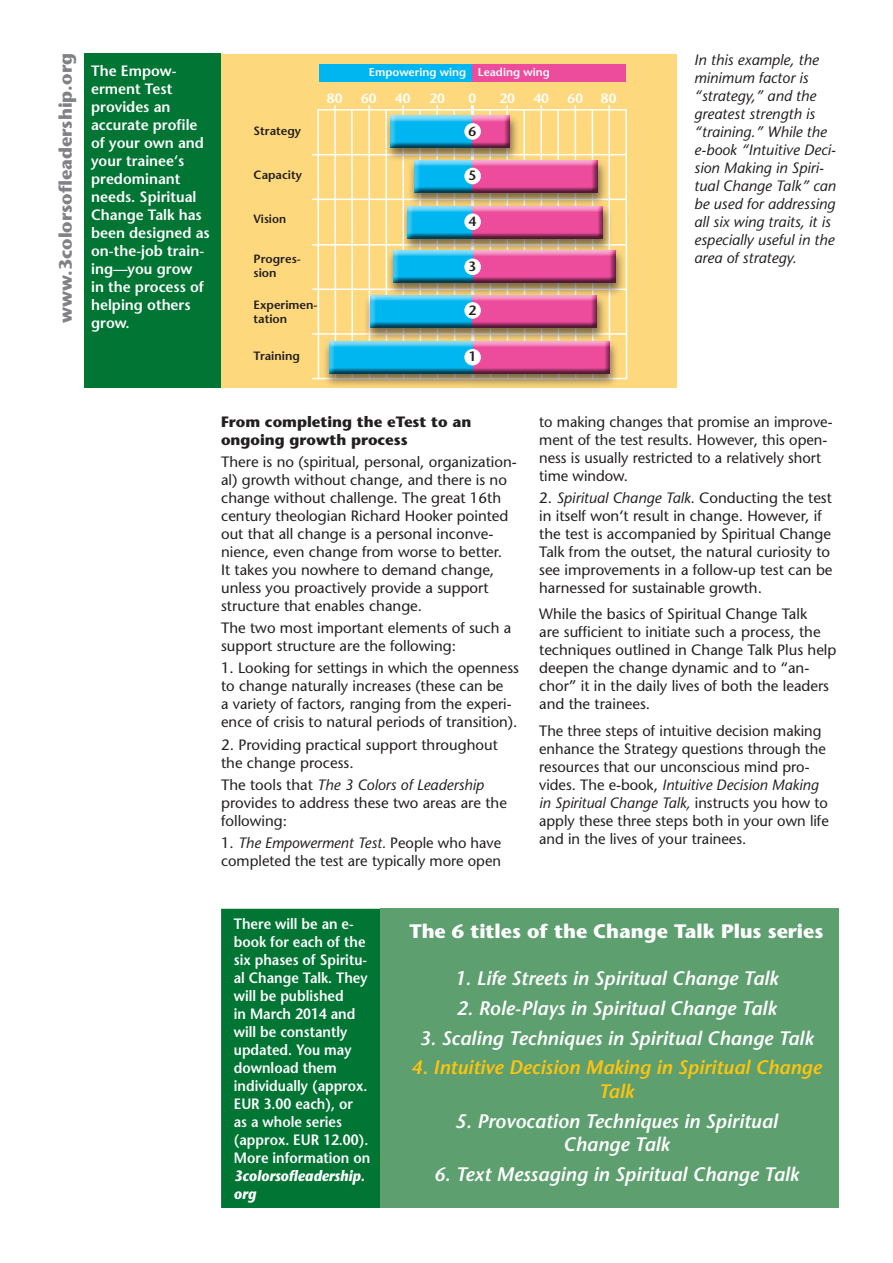
<style>
.page{position:relative;width:893px;height:1263px;background:#fff}
.page>*{position:absolute;margin:0;border:0;box-sizing:border-box;transform-origin:0 0}
.t1{font:italic 600 19.5px/23.4px "Stone Sans";color:#fff;text-align:center}
.t2{font:italic 600 19.5px/23.4px "Stone Sans";color:#fec40e;text-align:center}
.t3{font:700 19.5px "Stone Sans";color:#fff}
.t4{font:700 18px "Stone Sans";color:#808285}
.t5{font:15px/18px "Stone Sans";color:#231f20}
.t6{font:600 15px/18px "Stone Sans";color:#fff;scale:.92 1}
.t7{font:italic 15px/18px "Stone Sans";color:#231f20}
.t8{font:600 15px/18px "Stone Sans";color:#fff}
.t9{font:700 15px/18px "Stone Sans";color:#231f20}
.t10{font:italic 700 15px/18px "Stone Sans";color:#fff;scale:.92 1}
.t11{font:600 13.5px "Stone Sans";color:#fff}
.t12{font:600 13.5px "Stone Sans";color:#231f20}
.t13{font:600 12px/13.5px "Stone Sans";color:#231f20}
.t14{font:600 12px "Stone Sans";color:#231f20;scale:.96 1}
.t15{font:600 11.4px "Stone Sans";color:#fff}
.s1{font-style:italic}
</style>
<div class="page">
<div style="left:221px;top:909px;width:160px;height:299px;background:#007534;border:2px solid #007534"></div>
<div style="left:381px;top:909px;width:458px;height:299px;background:#5e9f70"></div>
<div style="left:84px;top:53px;width:136px;height:334px;background:#007534"></div>
<div style="left:221px;top:54px;width:455px;height:333px;background:#fed87d"></div>
<hr style="left:471px;top:105px;width:3px;height:274px;background:#fff">
<hr style="left:453px;top:110px;width:2px;height:269px;background:#fff">
<hr style="left:436px;top:105px;width:2px;height:274px;background:#fff">
<hr style="left:419px;top:110px;width:2px;height:269px;background:#fff">
<hr style="left:402px;top:105px;width:2px;height:274px;background:#fff">
<hr style="left:385px;top:109px;width:2px;height:270px;background:#fff">
<hr style="left:368px;top:105px;width:2px;height:274px;background:#fff">
<hr style="left:351px;top:110px;width:2px;height:269px;background:#fff">
<hr style="left:334px;top:105px;width:2px;height:274px;background:#fff">
<hr style="left:317px;top:109px;width:2px;height:270px;background:#fff">
<hr style="left:489px;top:110px;width:2px;height:269px;background:#fff">
<hr style="left:506px;top:105px;width:2px;height:273px;background:#fff">
<hr style="left:523px;top:109px;width:2px;height:270px;background:#fff">
<hr style="left:540px;top:105px;width:2px;height:274px;background:#fff">
<hr style="left:557px;top:109px;width:2px;height:270px;background:#fff">
<hr style="left:575px;top:105px;width:1px;height:274px;background:#fff">
<hr style="left:592px;top:109px;width:2px;height:269px;background:#fff">
<hr style="left:608px;top:105px;width:2px;height:274px;background:#fff">
<hr style="left:625px;top:109px;width:2px;height:270px;background:#fff">
<hr style="left:312px;top:154px;width:314px;height:1px;background:#fff">
<hr style="left:312px;top:199px;width:314px;height:1px;background:#fff">
<hr style="left:312px;top:244px;width:314px;height:2px;background:#fff">
<hr style="left:312px;top:288px;width:314px;height:2px;background:#fff">
<hr style="left:312px;top:333px;width:314px;height:2px;background:#fff">
<hr style="left:312px;top:378px;width:314px;height:1px;background:#fff">
<hr style="left:318px;top:109px;width:308px;height:2px;background:#fff">
<div style="left:319px;top:65px;width:153px;height:17px;background:#00b6f0"></div>
<div style="left:472px;top:65px;width:154px;height:17px;background:#ed4c9c"></div>
<div style="left:384px;top:113px;width:136px;height:49px;background:#231f20;opacity:.6"></div>
<div style="left:389px;top:115px;width:122px;height:35px;background:#231f20;opacity:.75"></div>
<div style="left:401px;top:204px;width:212px;height:49px;background:#231f20;opacity:.6"></div>
<div style="left:406px;top:205px;width:198px;height:36px;background:#231f20;opacity:.75"></div>
<div style="left:408px;top:158px;width:200px;height:49px;background:#231f20;opacity:.6"></div>
<div style="left:413px;top:159px;width:185px;height:32px;background:#fff;opacity:.75"></div>
<div style="left:413px;top:160px;width:185px;height:35px;background:#231f20;opacity:.75"></div>
<div style="left:323px;top:339px;width:297px;height:49px;background:#231f20;opacity:.6"></div>
<div style="left:328px;top:341px;width:282px;height:35px;background:#231f20;opacity:.75"></div>
<div style="left:363px;top:293px;width:244px;height:49px;background:#231f20;opacity:.6"></div>
<div style="left:368px;top:294px;width:230px;height:36px;background:#231f20;opacity:.75"></div>
<div style="left:386px;top:248px;width:240px;height:49px;background:#231f20;opacity:.6"></div>
<div style="left:392px;top:249px;width:224px;height:33px;background:#fff;opacity:.75"></div>
<div style="left:392px;top:250px;width:224px;height:35px;background:#231f20;opacity:.75"></div>
<div style="left:464px;top:123px;width:17px;height:17px;background:#fff;border-radius:50%"></div>
<div style="left:464px;top:168px;width:17px;height:16px;background:#fff;border-radius:50%"></div>
<div style="left:464px;top:213px;width:17px;height:17px;background:#fff;border-radius:50%"></div>
<div style="left:464px;top:259px;width:17px;height:16px;background:#fff;border-radius:50%"></div>
<div style="left:464px;top:302px;width:17px;height:17px;background:#fff;border-radius:50%"></div>
<div style="left:464px;top:349px;width:17px;height:16px;background:#fff;border-radius:50%"></div>
<p class="t4" style="left:54px;top:323px;width:271px;rotate:-90deg">www.3colorsofleadership.org</p>
<p class="t8" style="left:91px;top:61px;width:120px">The Empow&shy;erment Test provides an accurate profile of your own and your trainee‘s predominant needs. Spiritual<br>Change Talk has been designed as on-the-job train&shy;ing—you grow<br>in the process of helping others grow.</p>
<p class="t13" style="left:254px;top:124px;width:49px">Strategy</p>
<p class="t13" style="left:254px;top:168px;width:50px">Capacity</p>
<p class="t14" style="left:254px;top:212px;width:35px">Vision</p>
<p class="t13" style="left:254px;top:252px;width:49px">Progres&shy;sion</p>
<p class="t13" style="left:254px;top:298px;width:65px">Experimen&shy;tation</p>
<p class="t13" style="left:254px;top:349px;width:48px">Training</p>
<p class="t15" style="left:369px;top:65px;width:182px">Empowering wing Leading wing</p>
<p class="t11" style="left:327px;top:90px;width:17px">80</p>
<p class="t11" style="left:361px;top:90px;width:17px">60</p>
<p class="t11" style="left:395px;top:90px;width:17px">40</p>
<p class="t11" style="left:429px;top:90px;width:17px">20</p>
<p class="t11" style="left:468px;top:90px;width:9px">0</p>
<p class="t11" style="left:499px;top:90px;width:17px">20</p>
<p class="t11" style="left:533px;top:90px;width:17px">40</p>
<p class="t11" style="left:568px;top:90px;width:17px">60</p>
<p class="t11" style="left:601px;top:90px;width:17px">80</p>
<p class="t12" style="left:468px;top:123px;width:9px">6</p>
<p class="t12" style="left:468px;top:167px;width:9px">5</p>
<p class="t12" style="left:468px;top:213px;width:9px">4</p>
<p class="t12" style="left:468px;top:258px;width:9px">3</p>
<p class="t12" style="left:468px;top:302px;width:9px">2</p>
<p class="t12" style="left:468px;top:348px;width:9px">1</p>
<p class="t7" style="left:694px;top:51px;width:143px">In this example, the minimum factor is “strategy,” and the greatest strength is “training.” While the e-book “Intuitive Deci&shy;sion Making in Spiri&shy;tual Change Talk” can be used for addressing all six wing traits, it is especially useful in the area of strategy.</p>
<p class="t9" style="left:221px;top:412px;width:252px">From completing the eTest to an ongoing growth process</p>
<p class="t5" style="left:221px;top:452px;width:297px">There is no (spiritual, personal, organization&shy;al) growth without change, and there is no change without challenge. The great 16th century theologian Richard Hooker pointed out that all change is a personal inconve&shy;nience, even change from worse to better.<br>It takes you nowhere to demand change, unless you proactively provide a support structure that enables change.</p>
<p class="t5" style="left:221px;top:619px;width:292px">The two most important elements of such a support structure are the following:</p>
<p class="t5" style="left:221px;top:659px;width:299px">1. Looking for settings in which the openness to change naturally increases (these can be<br>a variety of factors, ranging from the experi&shy;ence of crisis to natural periods of transition).</p>
<p class="t5" style="left:221px;top:735px;width:278px">2. Providing practical support throughout the change process.</p>
<p class="t5" style="left:221px;top:775px;width:287px">The tools that <span class="s1">The 3 Colors of Leadership </span>provides to address these two areas are the following:</p>
<p class="t5" style="left:221px;top:834px;width:282px">1. <span class="s1">The Empowerment Test.</span> People who have completed the test are typically more open</p>
<p class="t5" style="left:539px;top:412px;width:295px">to making changes that promise an improve&shy;ment of the test results. However, this open&shy;ness is usually restricted to a relatively short time window.</p>
<p class="t5" style="left:539px;top:488px;width:295px">2. <span class="s1">Spiritual Change Talk.</span> Conducting the test in itself won‘t result in change. However, if the test is accompanied by Spiritual Change Talk from the outset, the natural curiosity to see improvements in a follow-up test can be harnessed for sustainable growth.</p>
<p class="t5" style="left:539px;top:605px;width:299px">While the basics of Spiritual Change Talk<br>are sufficient to initiate such a process, the techniques outlined in Change Talk Plus help deepen the change dynamic and to “an&shy;chor” it in the daily lives of both the leaders and the trainees.</p>
<p class="t5" style="left:539px;top:721px;width:291px">The three steps of intuitive decision making enhance the Strategy questions through the resources that our unconscious mind pro&shy;vides. The e-book, <span class="s1">Intuitive Decision Making in Spiritual Change Talk,</span> instructs you how to apply these three steps both in your own life and in the lives of your trainees.</p>
<p class="t6" style="left:234px;top:915px;width:150px">There will be an e&shy;book for each of the six phases of Spiritu&shy;al Change Talk. They will be published<br>in March 2014 and will be constantly updated. You may download them individually (approx.<br>EUR 3.00 each), or<br>as a whole series (approx. EUR 12.00).<br>More information on</p>
<p class="t10" style="left:234px;top:1167px;width:144px">3colorsofleadership. org</p>
<h1 class="t3" style="left:409px;top:919px;width:416px">The 6 titles of the Change Talk Plus series</h1>
<h1 class="t1" style="left:454px;top:966px;width:325px">1. Life Streets in Spiritual Change Talk</h1>
<h1 class="t1" style="left:456px;top:996px;width:321px">2. Role-Plays in Spiritual Change Talk</h1>
<h1 class="t1" style="left:419px;top:1026px;width:396px">3. Scaling Techniques in Spiritual Change Talk</h1>
<h1 class="t2" style="left:411px;top:1056px;width:412px">4. Intuitive Decision Making in Spiritual Change<br>Talk</h1>
<h1 class="t1" style="left:455px;top:1109px;width:324px">5. Provocation Techniques in Spiritual<br>Change Talk</h1>
<h1 class="t1" style="left:434px;top:1162px;width:367px">6. Text Messaging in Spiritual Change Talk</h1>
</div>
